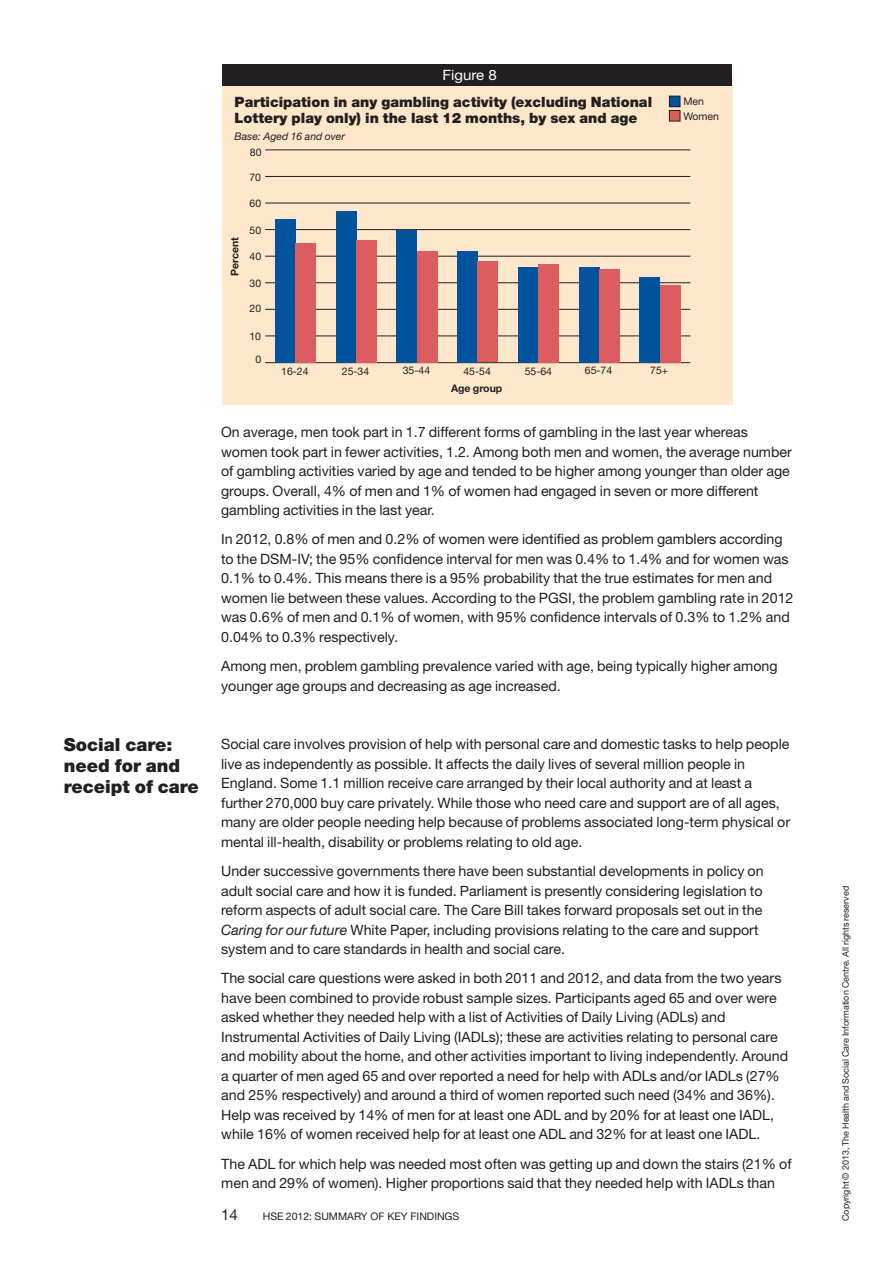
<style>
.page{position:relative;width:893px;height:1263px;background:#fff}
.page>*{position:absolute;margin:0;border:0;box-sizing:border-box;transform-origin:0 0}
.t1{font:900 18px/21px "Helvetica Neue";color:#231f20}
.t2{font:15px "Helvetica Neue";color:#231f20}
.t3{font:14.25px/19.5px "Helvetica Neue";color:#231f20}
.t4{font:900 14.25px/16.5px "Helvetica Neue";color:#231f20}
.t5{font:14.25px "Helvetica Neue";color:#fff;scale:1.06 1}
.t6{font:10.5px/14.2px "Helvetica Neue";color:#231f20}
.t7{font:italic 10.5px "Helvetica Neue";color:#231f20}
.t8{font:700 10.5px "Helvetica Neue";color:#231f20}
.t9{font:9px "Helvetica Neue";color:#231f20}
.s1{font-style:italic}
</style>
<div class="page">
<div style="left:223px;top:77px;width:510px;height:328px;background:#fee7cb"></div>
<hr style="left:265px;top:362px;width:425px;height:1px;background:#231f20">
<hr style="left:265px;top:336px;width:425px;height:1px;background:#231f20">
<hr style="left:265px;top:309px;width:425px;height:1px;background:#231f20">
<hr style="left:265px;top:282px;width:425px;height:1px;background:#231f20">
<hr style="left:265px;top:256px;width:425px;height:1px;background:#231f20">
<hr style="left:265px;top:229px;width:425px;height:1px;background:#231f20">
<hr style="left:265px;top:203px;width:425px;height:1px;background:#231f20">
<hr style="left:265px;top:176px;width:425px;height:1px;background:#231f20">
<hr style="left:265px;top:150px;width:425px;height:1px;background:#231f20">
<div style="left:275px;top:219px;width:20px;height:143px;background:#01539e"></div>
<div style="left:336px;top:211px;width:20px;height:151px;background:#01539e"></div>
<div style="left:397px;top:230px;width:20px;height:132px;background:#01539e"></div>
<div style="left:458px;top:251px;width:20px;height:111px;background:#01539e"></div>
<div style="left:518px;top:267px;width:20px;height:95px;background:#01539e"></div>
<div style="left:579px;top:267px;width:20px;height:95px;background:#01539e"></div>
<div style="left:640px;top:277px;width:20px;height:85px;background:#01539e"></div>
<div style="left:295px;top:243px;width:21px;height:119px;background:#db5d60"></div>
<div style="left:356px;top:240px;width:20px;height:122px;background:#db5d60"></div>
<div style="left:417px;top:251px;width:20px;height:111px;background:#db5d60"></div>
<div style="left:478px;top:261px;width:20px;height:101px;background:#db5d60"></div>
<div style="left:538px;top:264px;width:21px;height:98px;background:#db5d60"></div>
<div style="left:599px;top:269px;width:20px;height:93px;background:#db5d60"></div>
<div style="left:660px;top:285px;width:20px;height:77px;background:#db5d60"></div>
<div style="left:669px;top:96px;width:11px;height:11px;background:#01539e"></div>
<div style="left:669px;top:96px;width:11px;height:11px;border:1px solid #231f20"></div>
<div style="left:669px;top:110px;width:11px;height:11px;background:#db5d60"></div>
<div style="left:669px;top:110px;width:11px;height:11px;border:1px solid #231f20"></div>
<div style="left:222px;top:65px;width:510px;height:21px;background:#231f20"></div>
<p class="t1" style="left:64px;top:736px;width:136px">Social care: need for and receipt of care</p>
<p class="t5" style="left:442px;top:70px;width:53px">Figure 8</p>
<p class="t4" style="left:235px;top:94px;width:419px">Participation in any gambling activity (excluding National<br>Lottery play only) in the last 12 months, by sex and age</p>
<p class="t7" style="left:235px;top:132px;width:112px">Base: Aged 16 and over</p>
<p class="t6" style="left:250px;top:147px;width:13px">80</p>
<p class="t6" style="left:249px;top:171px;width:13px">70</p>
<p class="t6" style="left:250px;top:197px;width:13px">60</p>
<p class="t8" style="left:231px;top:276px;width:40px;rotate:-90deg">Percent</p>
<p class="t6" style="left:250px;top:224px;width:13px">50</p>
<p class="t6" style="left:250px;top:250px;width:13px">40</p>
<p class="t6" style="left:250px;top:277px;width:13px">30</p>
<p class="t6" style="left:250px;top:302px;width:13px">20</p>
<p class="t6" style="left:249px;top:330px;width:13px">10</p>
<p class="t6" style="left:255px;top:353px;width:7px">0</p>
<p class="t6" style="left:281px;top:365px;width:29px">16-24</p>
<p class="t6" style="left:342px;top:365px;width:29px">25-34</p>
<p class="t6" style="left:403px;top:364px;width:29px">35-44</p>
<p class="t6" style="left:463px;top:365px;width:29px">45-54</p>
<p class="t6" style="left:525px;top:365px;width:29px">55-64</p>
<p class="t6" style="left:585px;top:365px;width:29px">65-74</p>
<p class="t6" style="left:650px;top:365px;width:19px">75+</p>
<p class="t8" style="left:451px;top:384px;width:53px">Age group</p>
<p class="t6" style="left:683px;top:95px;width:37px">Men<br>Women</p>
<p class="t3" style="left:221px;top:424px;width:572px">On average, men took part in 1.7 different forms of gambling in the last year whereas women took part in fewer activities, 1.2. Among both men and women, the average number of gambling activities varied by age and tended to be higher among younger than older age groups. Overall, 4% of men and 1% of women had engaged in seven or more different gambling activities in the last year.</p>
<p class="t3" style="left:221px;top:531px;width:574px">In 2012, 0.8% of men and 0.2% of women were identified as problem gamblers according to the DSM-IV; the 95% confidence interval for men was 0.4% to 1.4% and for women was 0.1% to 0.4%. This means there is a 95% probability that the true estimates for men and women lie between these values. According to the PGSI, the problem gambling rate in 2012 was 0.6% of men and 0.1% of women, with 95% confidence intervals of 0.3% to 1.2% and 0.04% to 0.3% respectively.</p>
<p class="t3" style="left:221px;top:658px;width:558px">Among men, problem gambling prevalence varied with age, being typically higher among younger age groups and decreasing as age increased.</p>
<p class="t3" style="left:221px;top:736px;width:570px">Social care involves provision of help with personal care and domestic tasks to help people live as independently as possible. It affects the daily lives of several million people in England. Some 1.1 million receive care arranged by their local authority and at least a further 270,000 buy care privately. While those who need care and support are of all ages, many are older people needing help because of problems associated long-term physical or mental ill-health, disability or problems relating to old age.</p>
<p class="t3" style="left:221px;top:862px;width:544px">Under successive governments there have been substantial developments in policy on adult social care and how it is funded. Parliament is presently considering legislation to reform aspects of adult social care. The Care Bill takes forward proposals set out in the <span class="s1">Caring for our future</span> White Paper, including provisions relating to the care and support system and to care standards in health and social care.</p>
<p class="t3" style="left:221px;top:970px;width:568px">The social care questions were asked in both 2011 and 2012, and data from the two years have been combined to provide robust sample sizes. Participants aged 65 and over were asked whether they needed help with a list of Activities of Daily Living (ADLs) and Instrumental Activities of Daily Living (IADLs); these are activities relating to personal care and mobility about the home, and other activities important to living independently. Around a quarter of men aged 65 and over reported a need for help with ADLs and/or IADLs (27% and 25% respectively) and around a third of women reported such need (34% and 36%).<br>Help was received by 14% of men for at least one ADL and by 20% for at least one IADL, while 16% of women received help for at least one ADL and 32% for at least one IADL.</p>
<p class="t3" style="left:221px;top:1155px;width:572px">The ADL for which help was needed most often was getting up and down the stairs (21% of men and 29% of women). Higher proportions said that they needed help with IADLs than</p>
<p class="t2" style="left:221px;top:1210px;width:18px">14</p>
<p class="t6" style="left:263px;top:1210px;width:198px">HSE 2012: SUMMARY OF KEY FINDINGS</p>
<p class="t9" style="left:842px;top:1221px;width:337px;rotate:-90deg">Copyright © 2013, The Health and Social Care Information Centre. All rights reserved</p>
</div>
